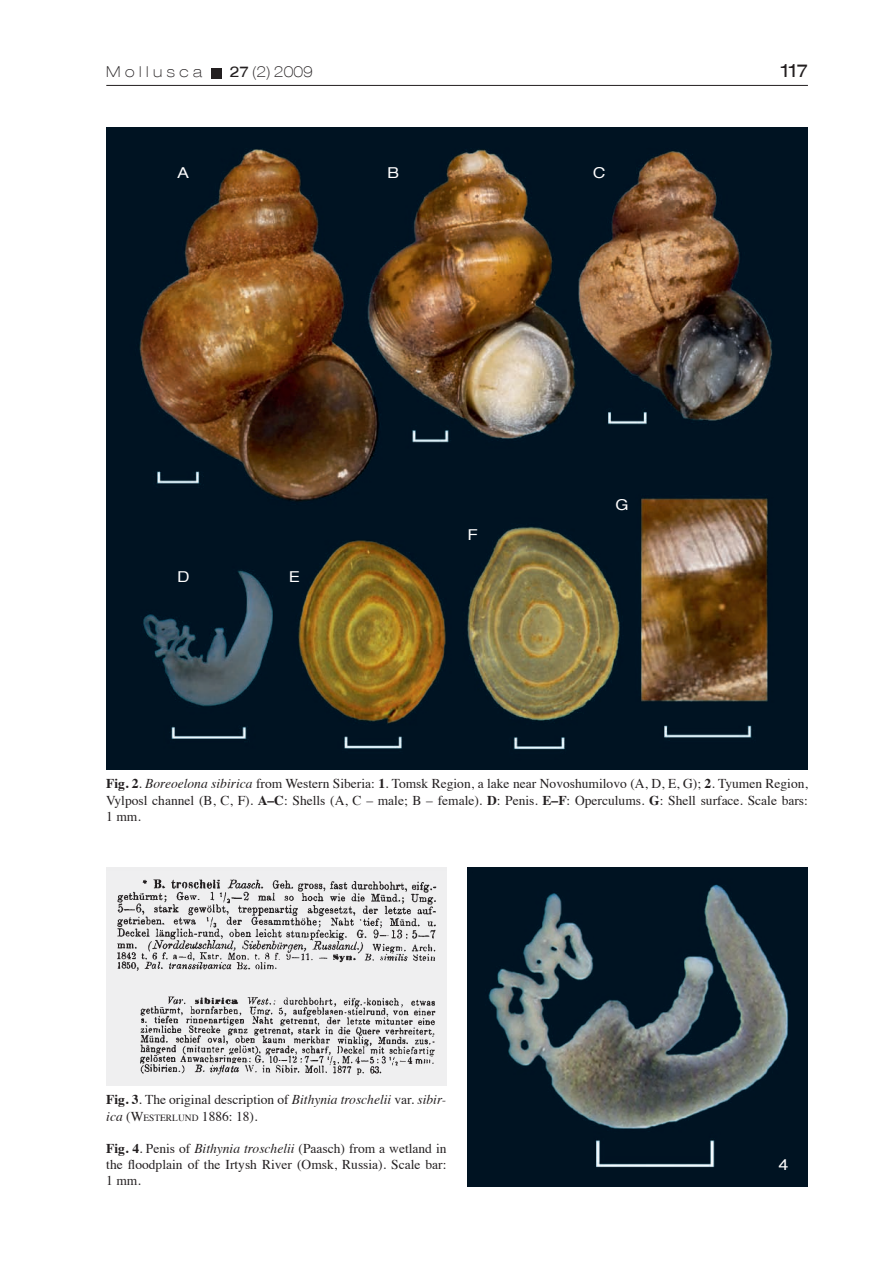
<style>
.page{position:relative;width:893px;height:1263px;background:#fff}
.page>*{position:absolute;margin:0;border:0;box-sizing:border-box;transform-origin:0 0}
.t1{font:expanded 18px "Helvetica Neue LT Com";color:#231f20}
.t2{font:100 expanded 15px "Helvetica Neue LT Com";letter-spacing:.3em;color:#231f20}
.t3{font:expanded 15px "Helvetica Neue LT Com";color:#fff}
.t4{font:13.5px/16.2px "Times";color:#231f20;text-align:justify}
.s1{font-weight:400}
.s2{font-weight:700}
.s3{font-style:italic}
.s4{font-size:9.45px}
</style>
<div class="page">
<hr style="left:106px;top:85px;width:702px;height:1px;background:#231f20">
<div style="left:211px;top:68px;width:11px;height:11px;background:#231f20"></div>
<img style="left:106px;top:128px;width:702px;height:642px">
<div style="left:106px;top:867px;width:340px;height:219px;background:#eeeeef"></div>
<img style="left:117px;top:879px;width:320px;height:196px">
<img style="left:468px;top:867px;width:340px;height:319px">
<p class="t2" style="left:106px;top:67px;width:97px">Mollusca</p>
<p class="t2" style="left:230px;top:67px;width:85px"><span class="s1">27</span> (2) 2009</p>
<h1 class="t1" style="left:781px;top:64px;width:28px">117</h1>
<p class="t3" style="left:178px;top:167px;width:13px">A</p>
<p class="t3" style="left:387px;top:167px;width:13px">B</p>
<p class="t3" style="left:593px;top:167px;width:14px">C</p>
<p class="t3" style="left:178px;top:571px;width:13px">D</p>
<p class="t3" style="left:289px;top:571px;width:12px">E</p>
<p class="t3" style="left:468px;top:529px;width:11px">F</p>
<p class="t3" style="left:615px;top:499px;width:15px">G</p>
<p class="t4" style="left:106px;top:777px;width:703px"><span class="s2">Fig. 2</span>. <span class="s3">Boreoelona sibirica</span> from Western Siberia: <span class="s2">1</span>. Tomsk Region, a lake near Novoshumilovo (A, D, E, G); <span class="s2">2</span>. Tyumen Region, Vylposl channel (B, C, F). <span class="s2">A–C</span>: Shells (A, C – male; B – female). <span class="s2">D</span>: Penis. <span class="s2">E–F</span>: Operculums. <span class="s2">G</span>: Shell surface. Scale bars:<br>1 mm.</p>
<p class="t4" style="left:106px;top:1093px;width:342px"><span class="s2">Fig. 3</span>. The original description of <span class="s3">Bithynia troschelii</span> var. <span class="s3">sibir&shy;ica</span> (W<span class="s4">ESTERLUND</span> 1886: 18).</p>
<p class="t4" style="left:106px;top:1141px;width:342px"><span class="s2">Fig. 4</span>. Penis of <span class="s3">Bithynia troschelii</span> (Paasch) from a wetland in the floodplain of the Irtysh River (Omsk, Russia). Scale bar:<br>1 mm.</p>
<p class="t3" style="left:778px;top:1159px;width:12px">4</p>
</div>
